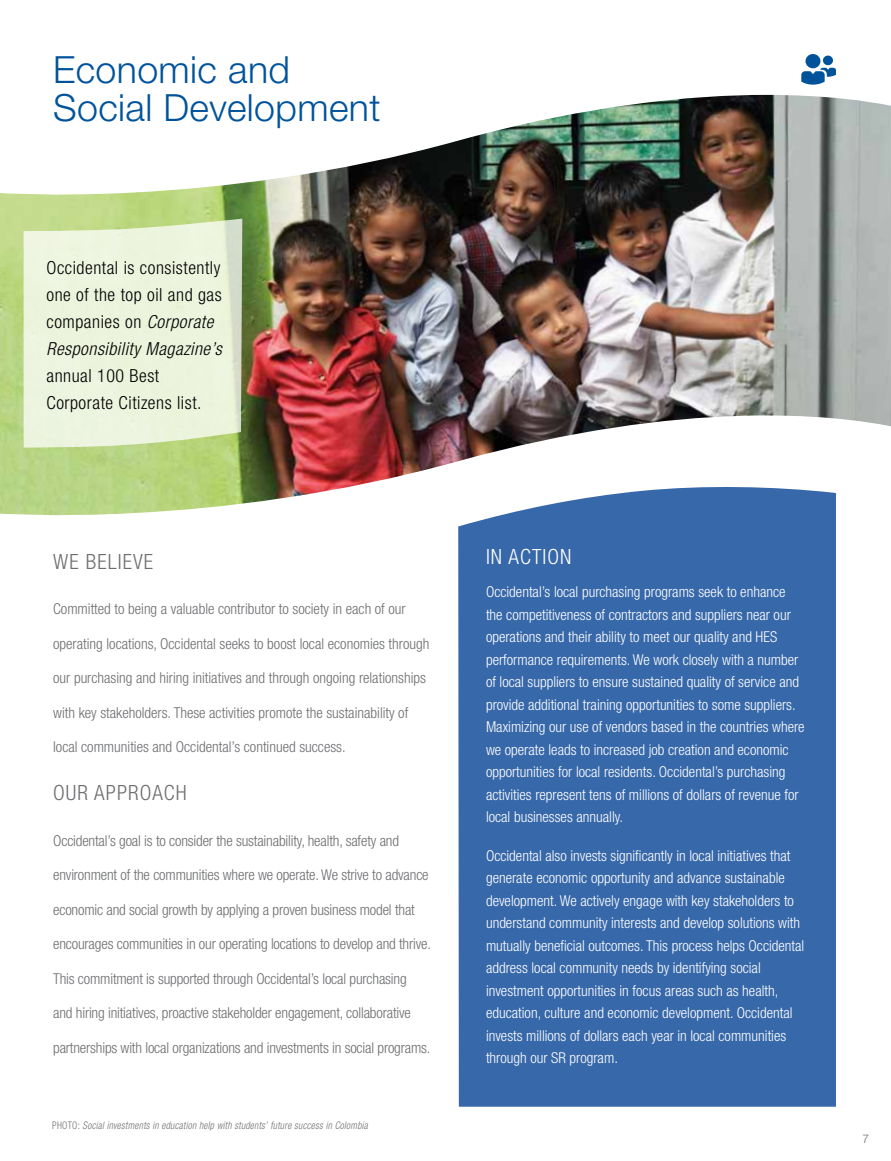
<style>
.page{position:relative;width:891px;height:1161px;background:#fff}
.page>*{position:absolute;margin:0;border:0;box-sizing:border-box;transform-origin:0 0}
.t1{font:300 37.5px/37.5px "Helvetica Neue";letter-spacing:.01em;color:#00539b}
.t2{font:300 condensed 21px "Helvetica Neue";letter-spacing:.05em;color:#6d6e71}
.t3{font:300 condensed 21px "Helvetica Neue";letter-spacing:.05em;color:#fff}
.t4{font:300 condensed 18px/27px "Helvetica Neue";letter-spacing:.03em;color:#000}
.t5{font:300 condensed 15px/22.5px "Helvetica Neue";color:#fff}
.t6{font:300 condensed 15px "Helvetica Neue";letter-spacing:-.01em;color:#6d6e71}
.t7{font:300 12px "Helvetica Neue";color:#6d6e71}
.t8{font:italic 300 condensed 10.5px "Helvetica Neue";letter-spacing:.03em;color:#6d6e71;scale:.9 1}
.s1{font-style:italic}
.s2{font-style:normal}
</style>
<div class="page">
<svg style="left:458px;top:529px;width:378px;height:578px;background:#4673af"></svg>
<div style="left:823px;top:56px;width:10px;height:9px;background:#00539b;border-radius:50%"></div>
<div style="left:806px;top:54px;width:14px;height:14px;background:#00539b;border-radius:50%"></div>
<svg style="left:801px;top:68px;width:35px;height:17px"></svg>
<img style="left:0;top:95px;width:891px;height:434px">
<svg style="left:24px;top:219px;width:218px;height:229px;background:#e8f1d7"></svg>
<h1 class="t1" style="left:53px;top:51px;width:329px">Economic and<br>Social Development</h1>
<p class="t4" style="left:46px;top:254px;width:177px">Occidental is consistently one of the top oil and gas companies on <span class="s1">Corporate<br>Responsibility Magazine’s</span></p>
<p class="t4" style="left:46px;top:362px;width:157px">annual 100 Best<br>Corporate Citizens list.</p>
<h2 class="t2" style="left:53px;top:549px;width:101px">WE BELIEVE</h2>
<p class="t6" style="left:53px;top:600px;width:354px">Committed to being a valuable contributor to society in each of our</p>
<p class="t6" style="left:53px;top:635px;width:378px">operating locations, Occidental seeks to boost local economies through</p>
<p class="t6" style="left:53px;top:669px;width:374px">our purchasing and hiring initiatives and through ongoing relationships</p>
<p class="t6" style="left:53px;top:704px;width:357px">with key stakeholders. These activities promote the sustainability of</p>
<p class="t6" style="left:53px;top:738px;width:294px">local communities and Occidental’s continued success.</p>
<h2 class="t2" style="left:53px;top:781px;width:135px">OUR APPROACH</h2>
<p class="t6" style="left:53px;top:832px;width:347px">Occidental’s goal is to consider the sustainability, health, safety and</p>
<p class="t6" style="left:53px;top:866px;width:377px">environment of the communities where we operate. We strive to advance</p>
<p class="t6" style="left:53px;top:901px;width:363px">economic and social growth by applying a proven business model that</p>
<p class="t6" style="left:53px;top:935px;width:379px">encourages communities in our operating locations to develop and thrive.</p>
<p class="t6" style="left:53px;top:970px;width:355px">This commitment is supported through Occidental’s local purchasing</p>
<p class="t6" style="left:53px;top:1004px;width:359px">and hiring initiatives, proactive stakeholder engagement, collaborative</p>
<p class="t6" style="left:53px;top:1039px;width:379px">partnerships with local organizations and investments in social programs.</p>
<p class="t8" style="left:52px;top:1119px;width:352px"><span class="s2">PHOTO:</span> Social investments in education help with students’ future success in Colombia</p>
<h2 class="t3" style="left:486px;top:544px;width:87px">IN ACTION</h2>
<p class="t5" style="left:486px;top:580px;width:320px">Occidental’s local purchasing programs seek to enhance the competitiveness of contractors and suppliers near our operations and their ability to meet our quality and HES performance requirements. We work closely with a number of local suppliers to ensure sustained quality of service and provide additional training opportunities to some suppliers.<br>Maximizing our use of vendors based in the countries where we operate leads to increased job creation and economic opportunities for local residents. Occidental’s purchasing activities represent tens of millions of dollars of revenue for local businesses annually.</p>
<p class="t5" style="left:486px;top:844px;width:320px">Occidental also invests significantly in local initiatives that generate economic opportunity and advance sustainable development. We actively engage with key stakeholders to understand community interests and develop solutions with mutually beneficial outcomes. This process helps Occidental address local community needs by identifying social investment opportunities in focus areas such as health, education, culture and economic development. Occidental invests millions of dollars each year in local communities through our SR program.</p>
<p class="t7" style="left:863px;top:1132px;width:8px">7</p>
</div>
